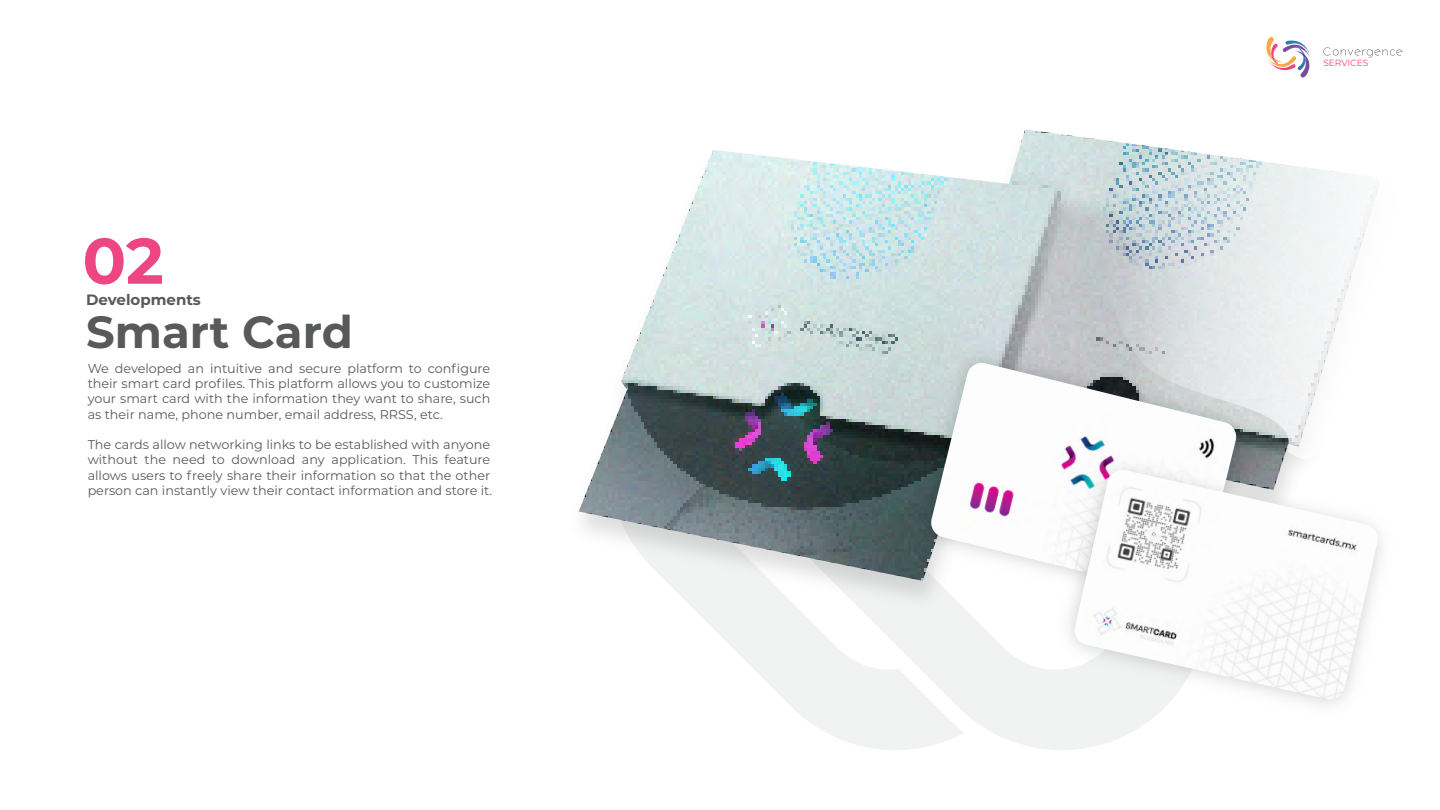
<style>
.page{position:relative;width:1440px;height:810px;background:#fff}
.page>*{position:absolute;margin:0;border:0;box-sizing:border-box;transform-origin:0 0}
.t1{font:700 64.43px "Montserrat";color:#ee4682}
.t2{font:700 45px "Montserrat";color:#58595b}
.t3{font:700 15px "Montserrat";color:#58595b}
.t4{font:12.75px/15.3px "Montserrat";color:#58595b;text-align:justify}
.t5{font:9px "Montserrat";color:#ee4682}
</style>
<div class="page">
<svg style="left:705px;top:619px;width:56px;height:56px;fill:#f1f2f2"></svg>
<svg style="left:761px;top:619px;width:380px;height:131px;fill:#f1f2f2"></svg>
<img style="left:579px;top:150px;width:415px;height:431px">
<img style="left:904px;top:336px;width:144px;height:288px">
<img style="left:930px;top:363px;width:118px;height:235px">
<img style="left:1048px;top:462px;width:339px;height:264px">
<img style="left:1073px;top:470px;width:306px;height:231px">
<svg style="left:994px;top:129px;width:386px;height:333px"></svg>
<svg style="left:1266px;top:37px;width:44px;height:41px"></svg>
<svg style="left:1323px;top:47px;width:79px;height:11px"></svg>
<h1 class="t1" style="left:82px;top:214px;width:83px">02</h1>
<p class="t3" style="left:86px;top:289px;width:116px">Developments</p>
<h2 class="t2" style="left:86px;top:299px;width:268px">Smart Card</h2>
<p class="t4" style="left:88px;top:360px;width:404px">We developed an intuitive and secure platform to configure their smart card profiles. This platform allows you to customize your smart card with the information they want to share, such as their name, phone number, email address, RRSS, etc.</p>
<p class="t4" style="left:88px;top:437px;width:406px;text-align:left">The cards allow networking links to be established with anyone without the need to download any application. This feature allows users to freely share their information so that the other person can instantly view their contact information and store it.</p>
<p class="t5" style="left:1323px;top:56px;width:46px">SERVICES</p>
</div>
